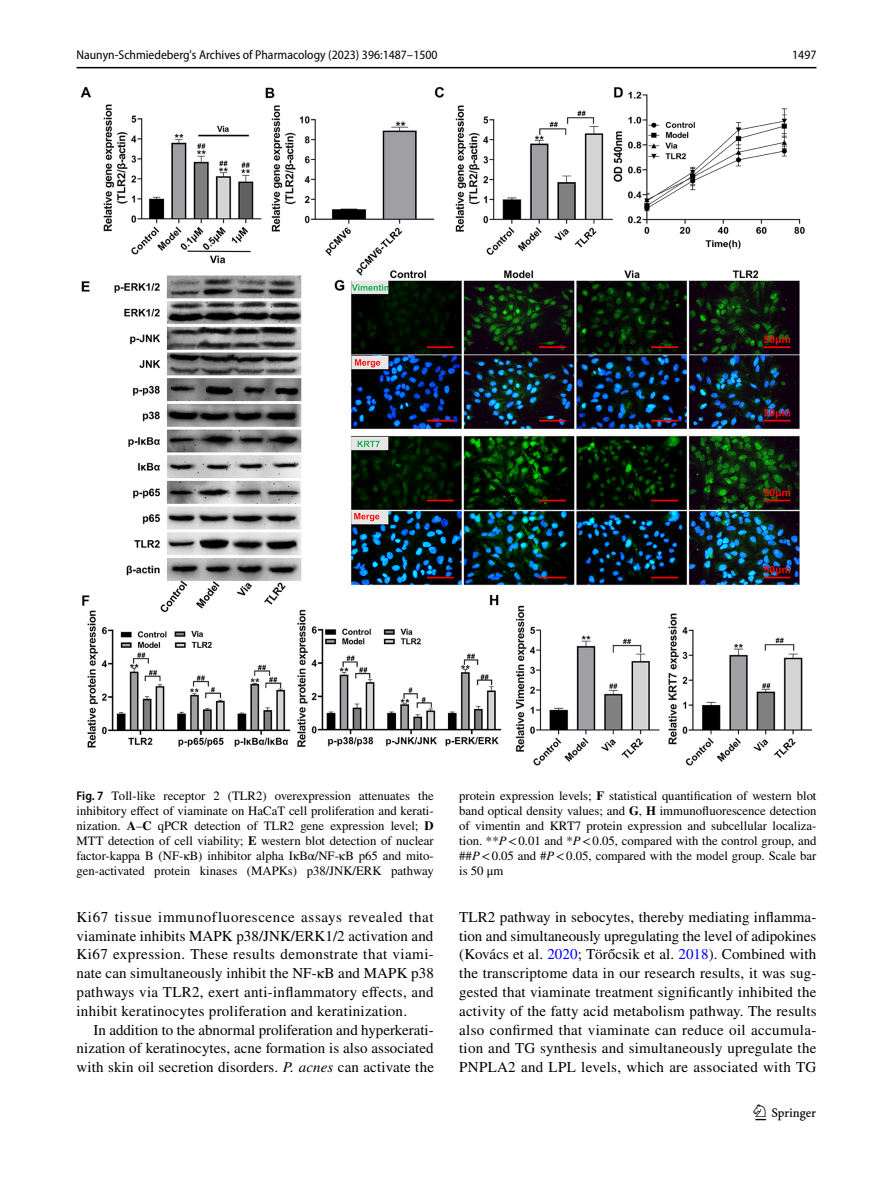
<style>
.page{position:relative;width:893px;height:1187px;background:#fff}
.page>*{position:absolute;margin:0;border:0;box-sizing:border-box;transform-origin:0 0}
.t1{font:22.5px "Springnew Regular 3";color:#000}
.t2{font:15px/18.8px "STIX";letter-spacing:.02em;color:#000;text-align:justify}
.t3{font:12.75px/15px "STIX";color:#000;text-align:justify}
.t4{font:semi-condensed 12.75px "Myriad Pro";color:#000}
.s1{font-family:"Myriad Pro";font-weight:600;font-stretch:semi-condensed}
.s2{font-weight:700}
.s3{font-style:italic}
.s4{color:#00f}
</style>
<div class="page">
<hr style="left:77px;top:67px;width:739px;height:1px;background:#000">
<img style="left:81px;top:87px;width:731px;height:678px">
<p class="t4" style="left:77px;top:48px;width:362px">Naunyn-Schmiedeberg's Archives of Pharmacology (2023) 396:1487–1500</p>
<p class="t4" style="left:792px;top:48px;width:26px">1497</p>
<p class="t3" style="left:77px;top:789px;width:359px"><span class="s1">Fig. 7</span> Toll-like receptor 2 (TLR2) overexpression attenuates the inhibitory effect of viaminate on HaCaT cell proliferation and kerati&shy;nization. <span class="s2">A</span>–<span class="s2">C</span> qPCR detection of TLR2 gene expression level; <span class="s2">D </span>MTT detection of cell viability; <span class="s2">E</span> western blot detection of nuclear factor-kappa B (NF-κB) inhibitor alpha IκBα/NF-κB p65 and mito&shy;gen-activated protein kinases (MAPKs) p38/JNK/ERK pathway</p>
<p class="t3" style="left:459px;top:789px;width:359px">protein expression levels; <span class="s2">F</span> statistical quantification of western blot band optical density values; and <span class="s2">G</span>, <span class="s2">H</span> immunofluorescence detection of vimentin and KRT7 protein expression and subcellular localiza&shy;tion. **<span class="s3">P</span>&lt;0.01 and *<span class="s3">P</span>&lt;0.05, compared with the control group, and ##<span class="s3">P</span>&lt;0.05 and #<span class="s3">P</span>&lt;0.05, compared with the model group. Scale bar is 50 μm</p>
<p class="t2" style="left:77px;top:908px;width:359px">Ki67 tissue immunofluorescence assays revealed that viaminate inhibits MAPK p38/JNK/ERK1/2 activation and Ki67 expression. These results demonstrate that viami&shy;nate can simultaneously inhibit the NF-κB and MAPK p38 pathways via TLR2, exert anti-inflammatory effects, and inhibit keratinocytes proliferation and keratinization.</p>
<p class="t2" style="left:77px;top:1021px;width:359px;text-indent:17px">In addition to the abnormal proliferation and hyperkerati&shy;nization of keratinocytes, acne formation is also associated with skin oil secretion disorders. <span class="s3">P. acnes</span> can activate the</p>
<p class="t2" style="left:459px;top:908px;width:359px">TLR2 pathway in sebocytes, thereby mediating inflamma&shy;tion and simultaneously upregulating the level of adipokines (Kovács et al. <span class="s4">2020</span>; Törőcsik et al. <span class="s4">2018</span>). Combined with the transcriptome data in our research results, it was sug&shy;gested that viaminate treatment significantly inhibited the activity of the fatty acid metabolism pathway. The results also confirmed that viaminate can reduce oil accumula&shy;tion and TG synthesis and simultaneously upregulate the PNPLA2 and LPL levels, which are associated with TG</p>
<h1 class="t1" style="left:755px;top:1104px;width:62px">1 3</h1>
</div>
